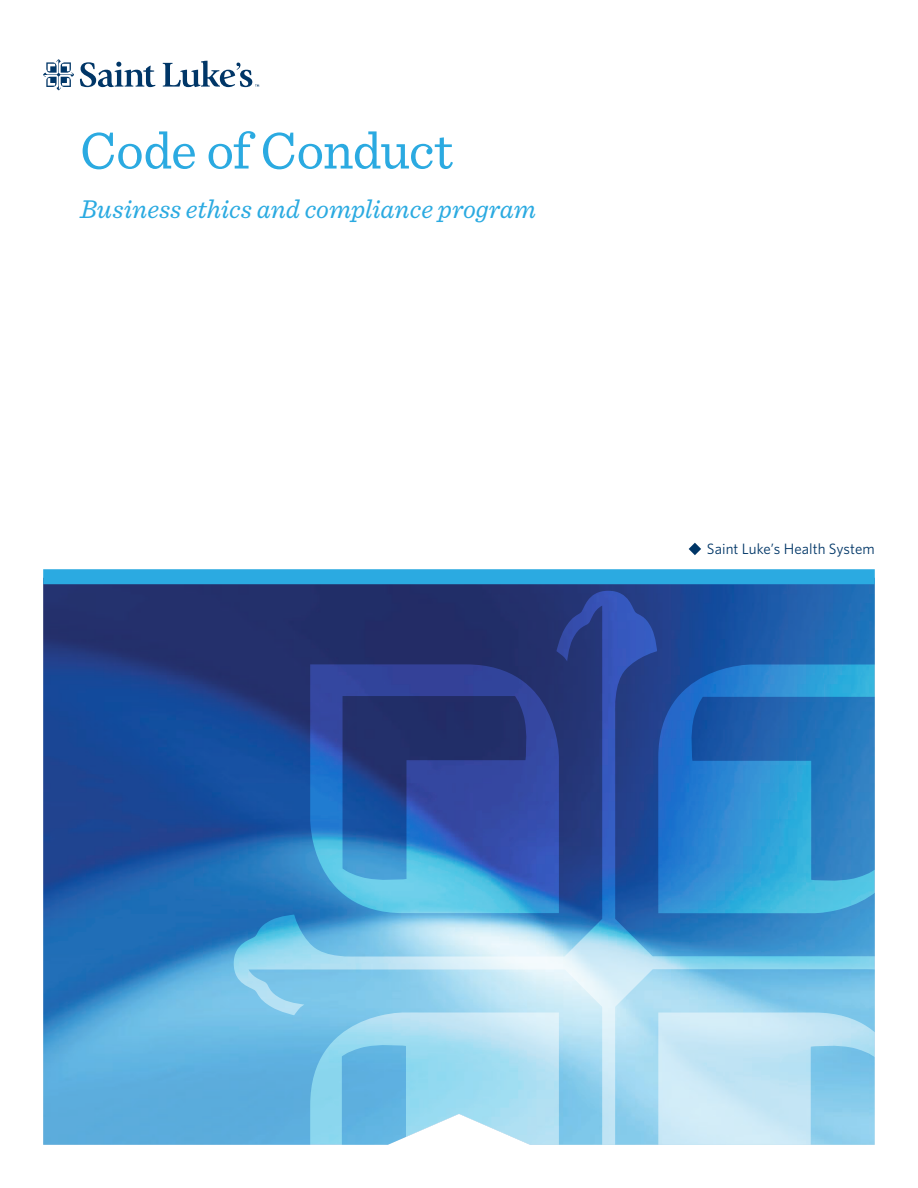
<style>
.page{position:relative;width:918px;height:1188px;background:#fff}
.page>*{position:absolute;margin:0;border:0;box-sizing:border-box;transform-origin:0 0}
.t1{font:54px "Sentinel";letter-spacing:-.02em;color:#2baae1}
.t2{font:italic 27px "Sentinel";letter-spacing:-.005em;color:#2baae1}
.t3{font:15px "Whitney";color:#003667}
</style>
<div class="page">
<img style="left:43px;top:584px;width:832px;height:561px">
<div style="left:43px;top:569px;width:832px;height:15px;background:#2baae1"></div>
<svg style="left:80px;top:62px;width:75px;height:25px"></svg>
<svg style="left:43px;top:59px;width:31px;height:31px"></svg>
<svg style="left:163px;top:61px;width:96px;height:26px"></svg>
<svg style="left:234px;top:591px;width:641px;height:554px;background:#5283b9"></svg>
<svg style="left:658px;top:1013px;width:217px;height:132px;background:#b8e0f3"></svg>
<svg style="left:658px;top:665px;width:217px;height:248px;background:#2b85c9"></svg>
<svg style="left:310px;top:664px;width:249px;height:249px;background:#325da5"></svg>
<svg style="left:310px;top:1012px;width:249px;height:133px;background:#9cd6ee"></svg>
<svg style="left:689px;top:543px;width:12px;height:12px"></svg>
<p class="t1" style="left:80px;top:110px;width:375px">Code of Conduct</p>
<p class="t2" style="left:80px;top:189px;width:457px">Business ethics and compliance program</p>
<p class="t3" style="left:707px;top:538px;width:169px">Saint Luke’s Health System</p>
</div>
